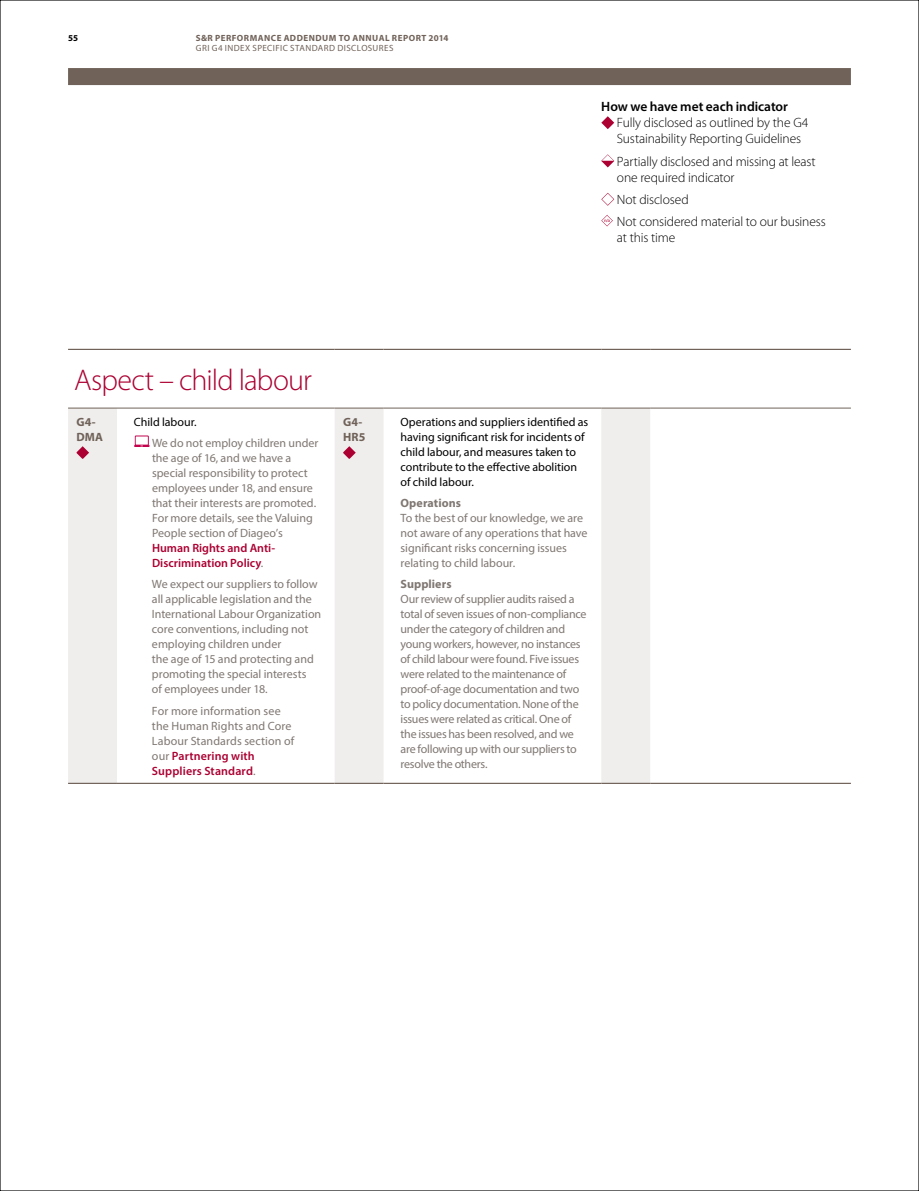
<style>
.page{position:relative;width:919px;height:1191px;background:#fff}
.page>*{position:absolute;margin:0;border:0;box-sizing:border-box;transform-origin:0 0}
.t1{font:300 30px "Myriad Pro";letter-spacing:-.03em;color:#ac0032}
.t2{font:300 13.5px/16px "Myriad Pro";letter-spacing:-.01em;color:#000}
.t3{font:600 13.5px "Myriad Pro";letter-spacing:-.005em;color:#000}
.t4{font:12px/15px "Myriad Pro";letter-spacing:-.005em;color:#7f7772}
.t5{font:12px/15px "Myriad Pro";letter-spacing:-.025em;color:#7f7772}
.t6{font:12px/15px "Myriad Pro";letter-spacing:-.005em;color:#000}
.t7{font:600 12px/15px "Myriad Pro";color:#ac0032}
.t8{font:700 12px "Myriad Pro";letter-spacing:.005em;color:#7f7772}
.t9{font:700 12px/15px "Myriad Pro";letter-spacing:.005em;color:#706259}
.t10{font:700 9px "Myriad Pro";letter-spacing:.055em;color:#706259}
.t11{font:9px "Myriad Pro";letter-spacing:.045em;color:#706259}
.t12{font:700 9px "Myriad Pro";color:#000}
.t13{font:4.8px "Myriad Pro";color:#ac0032}
.s1{font-weight:400;color:#7f7772}
.s2{font-weight:600;color:#ac0032}
</style>
<div class="page">
<div style="left:68px;top:68px;width:782px;height:17px;background:#706259"></div>
<svg style="left:601px;top:116px;width:13px;height:13px"></svg>
<svg style="left:601px;top:154px;width:13px;height:13px"></svg>
<svg style="left:601px;top:193px;width:13px;height:13px"></svg>
<svg style="left:601px;top:215px;width:11px;height:11px"></svg>
<svg style="left:68px;top:409px;width:582px;height:373px"></svg>
<hr style="left:68px;top:349px;width:49px;height:1px;background:#706259">
<hr style="left:117px;top:349px;width:217px;height:1px;background:#706259">
<hr style="left:334px;top:349px;width:49px;height:1px;background:#706259">
<hr style="left:383px;top:349px;width:218px;height:1px;background:#706259">
<hr style="left:601px;top:349px;width:49px;height:1px;background:#706259">
<hr style="left:650px;top:349px;width:200px;height:1px;background:#706259">
<hr style="left:68px;top:408px;width:49px;height:1px;background:#706259">
<hr style="left:117px;top:408px;width:217px;height:1px;background:#706259">
<hr style="left:334px;top:408px;width:49px;height:1px;background:#706259">
<hr style="left:383px;top:408px;width:218px;height:1px;background:#706259">
<hr style="left:650px;top:408px;width:200px;height:1px;background:#706259">
<hr style="left:68px;top:782px;width:49px;height:2px;background:#706259">
<hr style="left:117px;top:782px;width:217px;height:2px;background:#706259">
<hr style="left:334px;top:782px;width:49px;height:2px;background:#706259">
<hr style="left:383px;top:782px;width:218px;height:2px;background:#706259">
<hr style="left:650px;top:782px;width:200px;height:2px;background:#706259">
<hr style="left:601px;top:408px;width:49px;height:1px;background:#706259">
<hr style="left:601px;top:782px;width:49px;height:2px;background:#706259">
<svg style="left:77px;top:446px;width:12px;height:13px"></svg>
<svg style="left:134px;top:435px;width:16px;height:12px"></svg>
<svg style="left:343px;top:446px;width:13px;height:13px"></svg>
<p class="t12" style="left:68px;top:32px;width:12px">55</p>
<p class="t10" style="left:196px;top:32px;width:254px">S&amp;R PERFORMANCE ADDENDUM TO ANNUAL REPORT 2014</p>
<p class="t11" style="left:196px;top:43px;width:199px">GRI G4 INDEX SPECIFIC STANDARD DISCLOSURES</p>
<p class="t3" style="left:601px;top:98px;width:188px">How we have met each indicator</p>
<p class="t2" style="left:617px;top:115px;width:193px">Fully disclosed as outlined by the G4<br>Sustainability Reporting Guidelines</p>
<p class="t2" style="left:617px;top:153px;width:200px">Partially disclosed and missing at least one required indicator</p>
<p class="t2" style="left:617px;top:191px;width:73px">Not disclosed</p>
<p class="t13" style="left:604px;top:217px;width:8px">n/a</p>
<p class="t2" style="left:617px;top:214px;width:210px">Not considered material to our business at this time</p>
<h1 class="t1" style="left:74px;top:363px;width:239px">Aspect – child labour</h1>
<p class="t9" style="left:77px;top:414px;width:28px">G4-<br>DMA</p>
<p class="t6" style="left:134px;top:414px;width:64px">Child labour.</p>
<p class="t4" style="left:152px;top:435px;width:168px">We do not employ children under the age of 16, and we have a special responsibility to protect employees under 18, and ensure that their interests are promoted.<br>For more details, see the Valuing<br>People section of Diageo’s</p>
<p class="t7" style="left:152px;top:540px;width:125px">Human Rights and Anti-<br>Discrimination Policy<span class="s1">.</span></p>
<p class="t4" style="left:152px;top:576px;width:171px">We expect our suppliers to follow all applicable legislation and the<br>International Labour Organization core conventions, including not employing children under<br>the age of 15 and protecting and promoting the special interests<br>of employees under 18.</p>
<p class="t4" style="left:152px;top:703px;width:144px">For more information see the Human Rights and Core<br>Labour Standards section of our <span class="s2">Partnering with<br>Suppliers Standard</span>.</p>
<p class="t9" style="left:343px;top:414px;width:24px">G4-<br>HR5</p>
<p class="t6" style="left:400px;top:414px;width:189px">Operations and suppliers identified as having significant risk for incidents of child labour, and measures taken to contribute to the effective abolition of child labour.</p>
<p class="t8" style="left:400px;top:495px;width:62px">Operations</p>
<p class="t4" style="left:400px;top:510px;width:188px">To the best of our knowledge, we are not aware of any operations that have significant risks concerning issues relating to child labour.</p>
<p class="t8" style="left:400px;top:576px;width:52px">Suppliers</p>
<p class="t5" style="left:400px;top:591px;width:187px">Our review of supplier audits raised a total of seven issues of non-compliance under the category of children and young workers, however, no instances of child labour were found. Five issues were related to the maintenance of proof-of-age documentation and two to policy documentation. None of the issues were related as critical. One of the issues has been resolved, and we are following up with our suppliers to resolve the others.</p>
</div>
